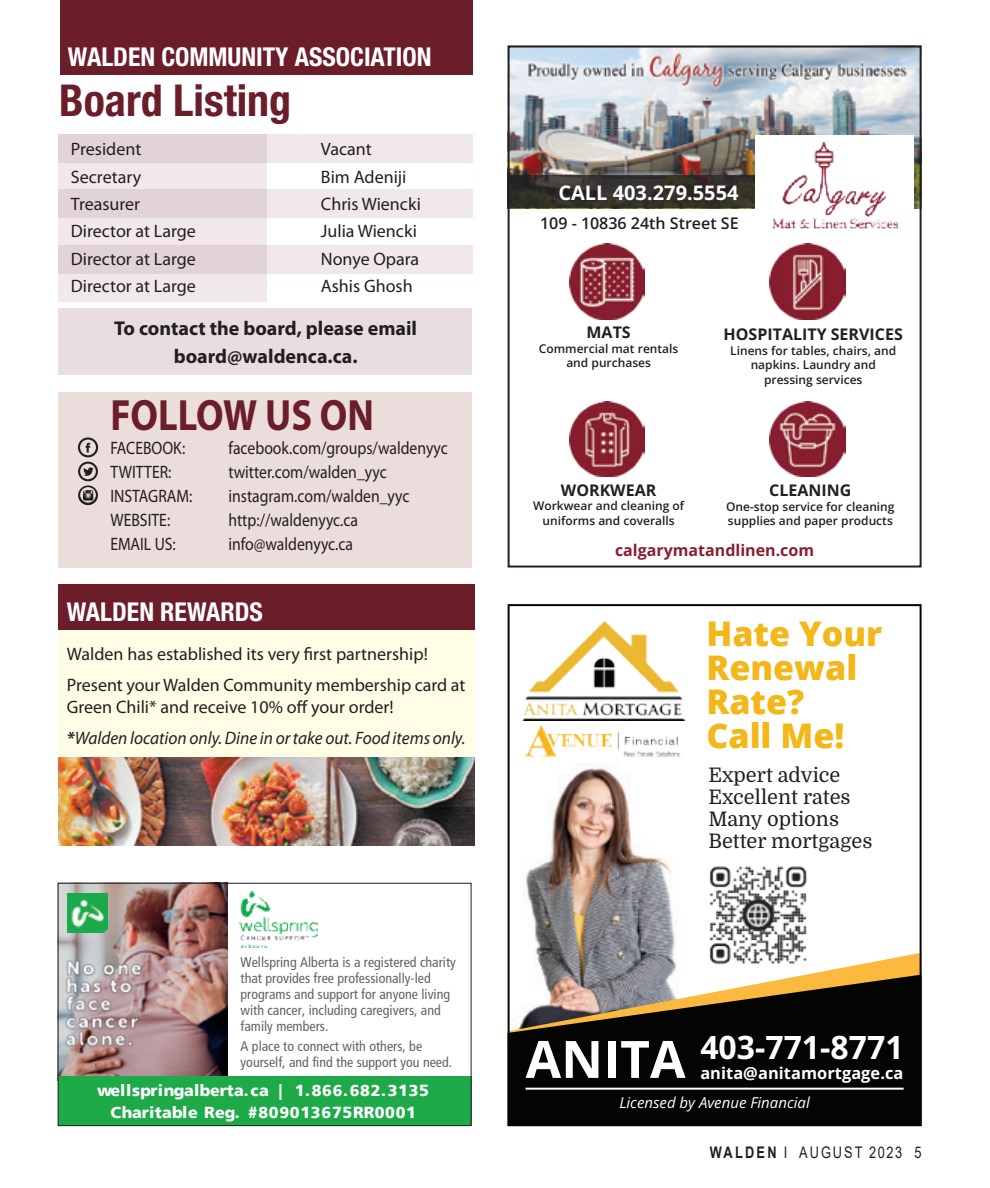
<style>
.page{position:relative;width:990px;height:1188px;background:#fff}
.page>*{position:absolute;margin:0;border:0;box-sizing:border-box;transform-origin:0 0}
.t1{font:700 51.6px "Open Sans";color:#fff}
.t2{font:700 condensed 44px "Helvetica Neue LT Std";color:#6b1d29}
.t3{font:700 44px "Myriad Pro";color:#6b1d29;scale:.87 1}
.t4{font:800 34px/34px "Open Sans";color:#f4b71a}
.t5{font:700 32px "Open Sans";color:#fff}
.t6{font:700 condensed 26px "Helvetica Neue LT Std";color:#fff}
.t7{font:20px/22px "Domine";color:#231f20}
.t8{font:700 20px "Myriad Pro";color:#231f20}
.t9{font:700 20px "Open Sans";color:#fff}
.Body_text{font:18px "Myriad Pro";color:#231f20}
.Body_text-2{font:18px "Myriad Pro";color:#231f20;scale:.87 1}
.Body_text-3{font:italic 18px "Myriad Pro";color:#231f20;scale:.96 1}
.t10{font:700 16.4px "Open Sans";letter-spacing:.005em;color:#fff}
.t11{font:900 16px/21.6px "Frutiger LT";letter-spacing:.035em;color:#fff;text-align:center}
.t12{font:700 16px "Open Sans";color:#231f20}
.t13{font:700 16px "Open Sans";color:#881f2f}
.t14{font:600 16px "Open Sans";color:#231f20}
.t15{font:16px "Arial";letter-spacing:.155em;color:#231f20;scale:.8 1}
.t16{font:italic 15px "Open Sans";color:#fff}
.t17{font:condensed 14px/16px "Frutiger";color:#636366}
.t18{font:600 12px/14.4px "Open Sans";color:#231f20;text-align:center}
.s1{font-weight:700}
</style>
<div class="page">
<div style="left:58px;top:392px;width:414px;height:176px;background:#ebdddb"></div>
<svg style="left:78px;top:437px;width:20px;height:68px"></svg>
<div style="left:60px;top:0;width:413px;height:74px;background:#6b1d29"></div>
<div style="left:58px;top:308px;width:414px;height:67px;background:#e8dddf"></div>
<div style="left:58px;top:134px;width:209px;height:167px;background:#f0e8ea"></div>
<div style="left:58px;top:245px;width:415px;height:29px;background:linear-gradient(to right,#decfd1,#f3edef)"></div>
<div style="left:58px;top:189px;width:415px;height:29px;background:linear-gradient(to right,#decfd1,#f3edef)"></div>
<div style="left:58px;top:134px;width:415px;height:29px;background:linear-gradient(to right,#decfd1,#f3edef)"></div>
<div style="left:59px;top:584px;width:416px;height:248px;background:#fffde6"></div>
<div style="left:59px;top:584px;width:416px;height:45px;background:#6b1d29"></div>
<img style="left:59px;top:757px;width:416px;height:89px">
<img style="left:60px;top:885px;width:167px;height:192px">
<div style="left:58px;top:1077px;width:414px;height:49px;background:#1eaa49"></div>
<img style="left:68px;top:894px;width:39px;height:39px">
<img style="left:239px;top:892px;width:78px;height:55px">
<img style="left:61px;top:952px;width:86px;height:102px">
<div style="left:58px;top:883px;width:414px;height:243px;border:1px solid #231f20"></div>
<img style="left:526px;top:764px;width:150px;height:189px">
<svg style="left:536px;top:953px;width:383px;height:22px"></svg>
<svg style="left:511px;top:975px;width:408px;height:148px;fill:#040503"></svg>
<hr style="left:526px;top:1088px;width:378px;height:2px;background:#fff">
<div style="left:508px;top:604px;width:414px;height:522px;border:2px solid #040503"></div>
<img style="left:704px;top:866px;width:108px;height:102px">
<img style="left:522px;top:621px;width:163px;height:100px">
<img style="left:524px;top:725px;width:157px;height:32px">
<img style="left:511px;top:49px;width:408px;height:159px">
<div style="left:755px;top:136px;width:158px;height:77px;background:#fff"></div>
<svg style="left:511px;top:175px;width:244px;height:33px"></svg>
<img style="left:772px;top:141px;width:127px;height:88px">
<img style="left:569px;top:244px;width:76px;height:75px">
<img style="left:569px;top:402px;width:76px;height:75px">
<img style="left:770px;top:244px;width:75px;height:75px">
<img style="left:770px;top:402px;width:75px;height:75px">
<div style="left:508px;top:46px;width:414px;height:522px;border:2px solid #231f20"></div>
<p class="t6" style="left:68px;top:41px;width:365px">WALDEN COMMUNITY ASSOCIATION</p>
<p class="t2" style="left:59px;top:73px;width:234px">Board Listing</p>
<p class="Body_text" style="left:71px;top:138px;width:72px">President</p>
<p class="Body_text" style="left:321px;top:138px;width:52px">Vacant</p>
<p class="Body_text" style="left:71px;top:166px;width:72px">Secretary</p>
<p class="Body_text" style="left:321px;top:166px;width:87px">Bim Adeniji</p>
<p class="Body_text" style="left:71px;top:193px;width:71px">Treasurer</p>
<p class="Body_text" style="left:321px;top:193px;width:102px">Chris Wiencki</p>
<p class="Body_text" style="left:71px;top:220px;width:127px">Director at Large</p>
<p class="Body_text" style="left:321px;top:220px;width:98px">Julia Wiencki</p>
<p class="Body_text" style="left:71px;top:248px;width:127px">Director at Large</p>
<p class="Body_text" style="left:321px;top:248px;width:100px">Nonye Opara</p>
<p class="Body_text" style="left:71px;top:275px;width:127px">Director at Large</p>
<p class="Body_text" style="left:321px;top:275px;width:93px">Ashis Ghosh</p>
<p class="t8" style="left:114px;top:315px;width:304px">To contact the board, please email</p>
<p class="t8" style="left:174px;top:344px;width:185px">board@waldenca.ca.</p>
<p class="t3" style="left:110px;top:386px;width:304px">FOLLOW US ON</p>
<p class="Body_text-2" style="left:110px;top:436px;width:88px">FACEBOOK:</p>
<p class="Body_text-2" style="left:228px;top:436px;width:254px">facebook.com/groups/waldenyyc</p>
<p class="Body_text-2" style="left:110px;top:460px;width:72px">TWITTER:</p>
<p class="Body_text-2" style="left:228px;top:460px;width:184px">twitter.com/walden_yyc</p>
<p class="Body_text-2" style="left:110px;top:484px;width:96px">INSTAGRAM:</p>
<p class="Body_text-2" style="left:228px;top:484px;width:210px">instagram.com/walden_yyc</p>
<p class="Body_text-2" style="left:110px;top:508px;width:70px">WEBSITE:</p>
<p class="Body_text-2" style="left:228px;top:508px;width:151px">http://waldenyyc.ca</p>
<p class="Body_text-2" style="left:110px;top:532px;width:77px">EMAIL US:</p>
<p class="Body_text-2" style="left:228px;top:532px;width:145px">info@waldenyyc.ca</p>
<p class="t6" style="left:67px;top:596px;width:197px">WALDEN REWARDS</p>
<p class="Body_text" style="left:67px;top:643px;width:362px">Walden has established its very first partnership!</p>
<p class="Body_text" style="left:67px;top:674px;width:400px">Present your Walden Community membership card at</p>
<p class="Body_text" style="left:67px;top:696px;width:328px">Green Chili* and receive 10% off your order!</p>
<p class="Body_text-3" style="left:67px;top:727px;width:417px"><span class="s1">*</span>Walden location only. Dine in or take out. Food items only.</p>
<p class="t17" style="left:241px;top:955px;width:217px">Wellspring Alberta is a registered charity that provides free professionally-led programs and support for anyone living with cancer, including caregivers, and family members.</p>
<p class="t17" style="left:241px;top:1039px;width:213px">A place to connect with others, be yourself, and find the support you need.</p>
<p class="t11" style="left:97px;top:1080px;width:333px">wellspringalberta.ca | 1.866.682.3135<br>Charitable Reg. #809013675RR0001</p>
<p class="t9" style="left:558px;top:179px;width:182px">CALL 403.279.5554</p>
<p class="t14" style="left:540px;top:212px;width:200px">109 - 10836 24th Street SE</p>
<p class="t12" style="left:587px;top:321px;width:46px">MATS</p>
<p class="t18" style="left:539px;top:341px;width:141px">Commercial mat rentals and purchases</p>
<p class="t12" style="left:724px;top:324px;width:181px">HOSPITALITY SERVICES</p>
<p class="t18" style="left:730px;top:343px;width:167px">Linens for tables, chairs, and napkins. Laundry and pressing services</p>
<p class="t12" style="left:561px;top:479px;width:97px">WORKWEAR</p>
<p class="t18" style="left:533px;top:498px;width:153px">Workwear and cleaning of uniforms and coveralls</p>
<p class="t12" style="left:769px;top:479px;width:84px">CLEANING</p>
<p class="t18" style="left:726px;top:499px;width:170px;text-align:left">One-stop service for cleaning supplies and paper products</p>
<p class="t13" style="left:615px;top:539px;width:201px">calgarymatandlinen.com</p>
<p class="t4" style="left:706px;top:615px;width:177px">Hate Your<br>Renewal<br>Rate?<br>Call Me!</p>
<p class="t7" style="left:708px;top:764px;width:166px">Expert advice<br>Excellent rates<br>Many options<br>Better mortgages</p>
<p class="t1" style="left:526px;top:1024px;width:161px">ANITA</p>
<p class="t5" style="left:700px;top:1025px;width:205px">403-771-8771</p>
<p class="t10" style="left:700px;top:1062px;width:205px">anita@anitamortgage.ca</p>
<p class="t16" style="left:619px;top:1092px;width:192px">Licensed by Avenue Financial</p>
<p class="t15" style="left:710px;top:1141px;width:266px"><span class="s1">WALDEN</span> I AUGUST 2023 5</p>
</div>
